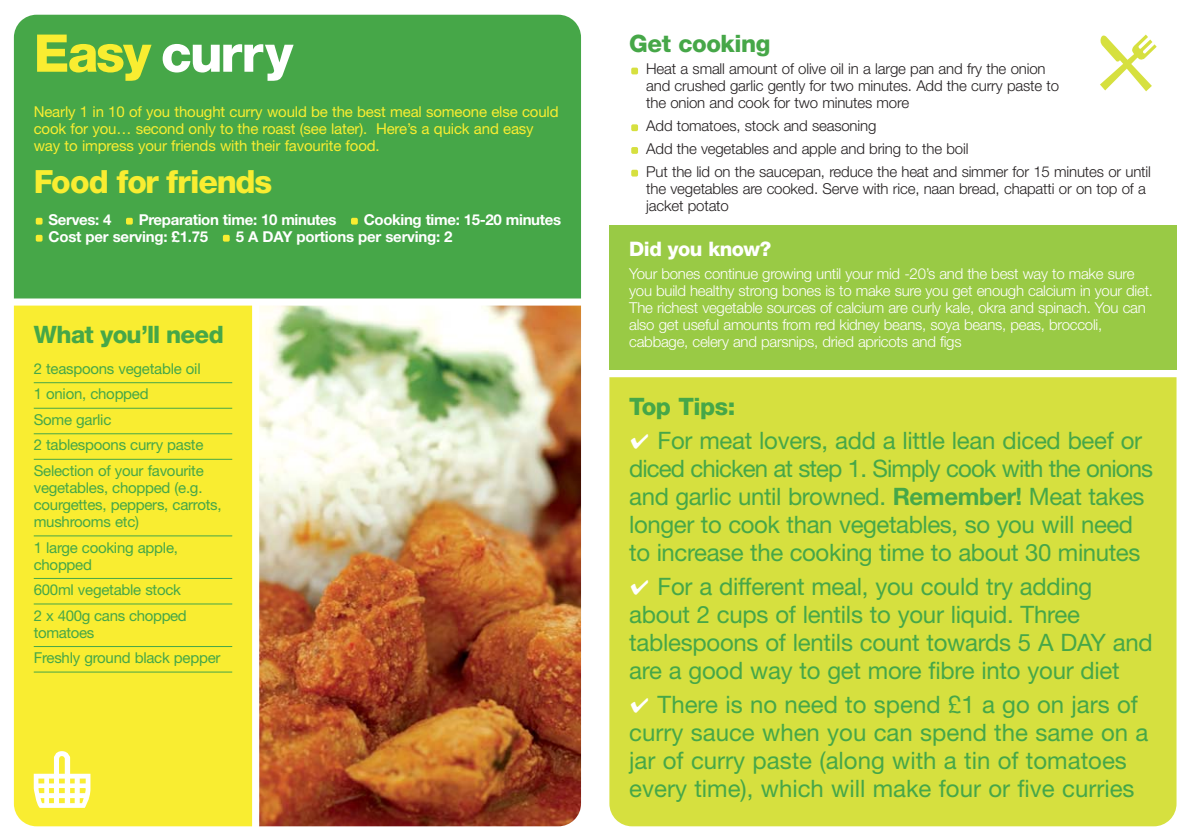
<style>
.page{position:relative;width:1191px;height:840px;background:#fff}
.page>*{position:absolute;margin:0;border:0;box-sizing:border-box;transform-origin:0 0}
.t1{font:800 52px "Helvetica Neue";letter-spacing:-.03em;color:#fff}
.t2{font:800 32px "Helvetica Neue";letter-spacing:-.04em;color:#f9ed31}
.t3{font:24px/28px "Helvetica Neue";letter-spacing:-.01em;color:#46a748}
.t4{font:800 24px "Helvetica Neue";letter-spacing:-.02em;color:#46a748}
.t5{font:800 20px "Helvetica Neue";letter-spacing:-.025em;color:#fff}
.t6{font:300 15px/17px "Helvetica Neue";letter-spacing:-.01em;color:#231f20}
.t7{font:300 15px/17px "Helvetica Neue";letter-spacing:-.015em;color:#fff}
.t8{font:15px/25.6px "Helvetica Neue";letter-spacing:-.015em;color:#46a748}
.t9{font:15px/17px "Helvetica Neue";letter-spacing:-.01em;color:#f9ed31}
.t10{font:700 15px "Helvetica Neue";letter-spacing:-.02em;color:#fff}
.s1{color:#f9ed31}
.s2{font-weight:800}
.s3{color:#fff}
.s4{font-weight:700}
</style>
<div class="page">
<div style="left:609px;top:225px;width:567px;height:145px;background:#99ca45"></div>
<svg style="left:609px;top:377px;width:567px;height:448px;background:#d7e148"></svg>
<div style="left:14px;top:15px;width:567px;height:283px;background:#46a748"></div>
<div style="left:14px;top:305px;width:238px;height:520px;background:#f9ed31"></div>
<svg style="left:34px;top:750px;width:56px;height:57px"></svg>
<img style="left:259px;top:305px;width:322px;height:520px">
<div style="left:223px;top:235px;width:7px;height:6px;background:#f9ed31;border-radius:2px"></div>
<div style="left:36px;top:235px;width:7px;height:6px;background:#f9ed31;border-radius:2px"></div>
<div style="left:351px;top:218px;width:7px;height:6px;background:#f9ed31;border-radius:2px"></div>
<div style="left:126px;top:218px;width:7px;height:6px;background:#f9ed31;border-radius:2px"></div>
<div style="left:36px;top:218px;width:7px;height:6px;background:#f9ed31;border-radius:2px"></div>
<hr style="left:34px;top:382px;width:198px;height:1px;background:#46a748">
<hr style="left:34px;top:407px;width:198px;height:1px;background:#46a748">
<hr style="left:34px;top:433px;width:198px;height:1px;background:#46a748">
<hr style="left:34px;top:458px;width:198px;height:1px;background:#46a748">
<hr style="left:34px;top:535px;width:198px;height:1px;background:#46a748">
<hr style="left:34px;top:577px;width:198px;height:1px;background:#46a748">
<hr style="left:34px;top:603px;width:198px;height:1px;background:#46a748">
<hr style="left:34px;top:645px;width:198px;height:1px;background:#46a748">
<hr style="left:34px;top:671px;width:198px;height:1px;background:#46a748">
<div style="left:631px;top:170px;width:7px;height:6px;background:#d6e03f;border-radius:2px"></div>
<div style="left:631px;top:147px;width:7px;height:7px;background:#d6e03f;border-radius:2px"></div>
<div style="left:631px;top:124px;width:7px;height:7px;background:#d6e03f;border-radius:2px"></div>
<div style="left:631px;top:68px;width:7px;height:6px;background:#d6e03f;border-radius:2px"></div>
<svg style="left:1100px;top:35px;width:56px;height:56px"></svg>
<h1 class="t1" style="left:34px;top:35px;width:261px"><span class="s1">Easy</span> curry</h1>
<p class="t9" style="left:34px;top:105px;width:526px">Nearly 1 in 10 of you thought curry would be the best meal someone else could cook for you… second only to the roast (see later). Here’s a quick and easy way to impress your friends with their favourite food.</p>
<h2 class="t2" style="left:34px;top:170px;width:240px">Food for friends</h2>
<p class="t10" style="left:48px;top:214px;width:65px">Serves: 4</p>
<p class="t10" style="left:139px;top:214px;width:199px">Preparation time: 10 minutes</p>
<p class="t10" style="left:364px;top:214px;width:199px">Cooking time: 15-20 minutes</p>
<p class="t10" style="left:49px;top:231px;width:161px">Cost per serving: £1.75</p>
<p class="t10" style="left:236px;top:231px;width:218px">5 A DAY portions per serving: 2</p>
<p class="t4" style="left:34px;top:325px;width:192px">What you’ll need</p>
<p class="t8" style="left:34px;top:357px;width:171px">2 teaspoons vegetable oil<br>1 onion, chopped<br>Some garlic<br>2 tablespoons curry paste<br>Selection of your favourite</p>
<p class="t8" style="left:34px;top:480px;width:189px;line-height:17px">vegetables, chopped (e.g. courgettes, peppers, carrots, mushrooms etc)</p>
<p class="t8" style="left:34px;top:540px;width:146px;line-height:17px">1 large cooking apple, chopped</p>
<p class="t8" style="left:34px;top:578px;width:155px">600ml vegetable stock<br>2 x 400g cans chopped</p>
<p class="t8" style="left:34px;top:620px;width:188px">tomatoes<br>Freshly ground black pepper</p>
<p class="t4" style="left:629px;top:35px;width:143px">Get cooking</p>
<p class="t6" style="left:646px;top:62px;width:414px">Heat a small amount of olive oil in a large pan and fry the onion and crushed garlic gently for two minutes. Add the curry paste to the onion and cook for two minutes more</p>
<p class="t6" style="left:646px;top:116px;width:506px;line-height:22.6px">Add tomatoes, stock and seasoning<br>Add the vegetables and apple and bring to the boil<br>Put the lid on the saucepan, reduce the heat and simmer for 15 minutes or until</p>
<p class="t6" style="left:646px;top:181px;width:501px">the vegetables are cooked. Serve with rice, naan bread, chapatti or on top of a jacket potato</p>
<p class="t5" style="left:629px;top:241px;width:143px">Did you know?</p>
<p class="t7" style="left:629px;top:266px;width:525px">Your bones continue growing until your mid -20’s and the best way to make sure you build healthy strong bones is to make sure you get enough calcium in your diet.<br>The richest vegetable sources of calcium are curly kale, okra and spinach. You can also get useful amounts from red kidney beans, soya beans, peas, broccoli, cabbage, celery and parsnips, dried apricots and figs</p>
<p class="t3" style="left:629px;top:392px;width:514px;line-height:33.6px"><span class="s2">Top Tips:<br></span><span class="s3">◊</span> For meat lovers, add a little lean diced beef or</p>
<p class="t3" style="left:629px;top:456px;width:525px">diced chicken at step 1. Simply cook with the onions and garlic until browned. <span class="s4">Remember!</span> Meat takes longer to cook than vegetables, so you will need to increase the cooking time to about 30 minutes</p>
<p class="t3" style="left:629px;top:574px;width:525px"><span class="s3">◊</span> For a different meal, you could try adding about 2 cups of lentils to your liquid. Three tablespoons of lentils count towards 5 A DAY and are a good way to get more fibre into your diet</p>
<p class="t3" style="left:629px;top:692px;width:520px"><span class="s3">◊</span> There is no need to spend £1 a go on jars of curry sauce when you can spend the same on a jar of curry paste (along with a tin of tomatoes every time), which will make four or five curries</p>
</div>
